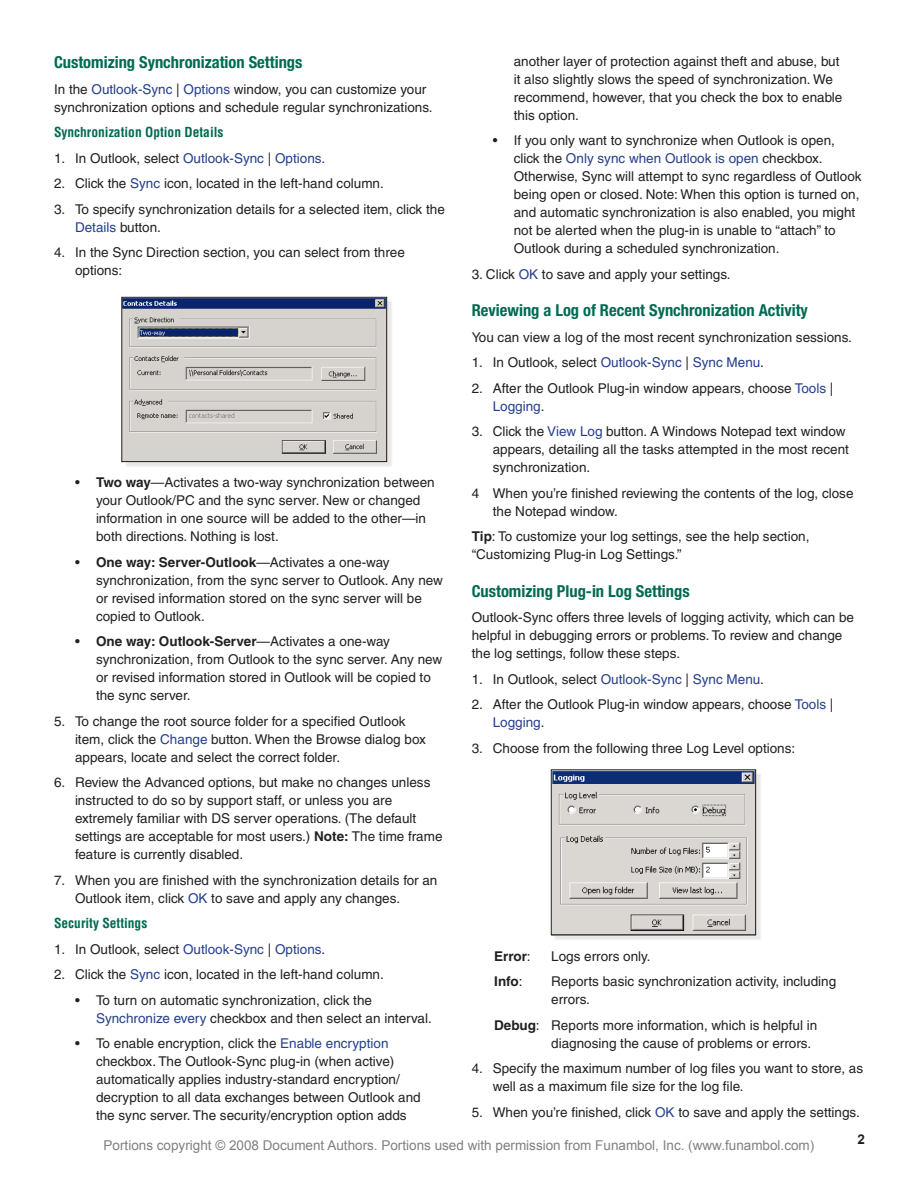
<style>
.page{position:relative;width:918px;height:1188px;background:#fff}
.page>*{position:absolute;margin:0;border:0;box-sizing:border-box;transform-origin:0 0}
.Subheads{font:700 condensed 16.5px "Helvetica Neue";color:#006a52}
.second-level_list{font:13.5px/18px "Helvetica";color:#231f20}
.List{font:13.5px/18px "Helvetica";color:#231f20}
.t1{font:13.5px "Arial";color:#808080}
.config_subheadings{font:700 condensed 13.5px "Helvetica";color:#006a52}
.second-level_list-2{font:700 13.5px "Helvetica";color:#231f20}
.t2{font:700 13.5px "Arial";color:#231f20}
.s1{color:#253f8e}
.s2{font-weight:700}
.s3{font-weight:400}
</style>
<div class="page">
<div style="left:125px;top:300px;width:274px;height:174px;background:#231f20;opacity:.1"></div>
<img style="left:124px;top:299px;width:261px;height:161px">
<div style="left:122px;top:297px;width:265px;height:165px;border:1px solid #231f20"></div>
<div style="left:554px;top:773px;width:214px;height:174px;background:#231f20;opacity:.1"></div>
<img style="left:551px;top:771px;width:205px;height:165px">
<div style="left:551px;top:769px;width:205px;height:166px;border:1px solid #231f20"></div>
<p class="Subheads" style="left:54px;top:52px;width:250px">Customizing Synchronization Settings</p>
<p class="second-level_list" style="left:54px;top:80px;width:380px">In the <span class="s1">Outlook-Sync</span> | <span class="s1">Options</span> window, you can customize your synchronization options and schedule regular synchronizations.</p>
<p class="config_subheadings" style="left:54px;top:124px;width:171px">Synchronization Option Details</p>
<p class="List" style="left:54px;top:149px;width:273px">1. In Outlook, select <span class="s1">Outlook-Sync</span> | <span class="s1">Options</span>.</p>
<p class="List" style="left:54px;top:175px;width:331px">2. Click the <span class="s1">Sync</span> icon, located in the left-hand column.</p>
<p class="List" style="left:75px;top:200px;width:371px;text-indent:-21px">3. To specify synchronization details for a selected item, click the<br><span class="s1">Details</span> button.</p>
<p class="List" style="left:75px;top:244px;width:331px;text-indent:-21px">4. In the Sync Direction section, you can select from three options:</p>
<p class="second-level_list" style="left:96px;top:474px;width:340px;text-indent:-21px">• <span class="s2">Two way</span>—Activates a two-way synchronization between your Outlook/PC and the sync server. New or changed information in one source will be added to the other—in both directions. Nothing is lost.</p>
<p class="second-level_list" style="left:96px;top:553px;width:348px;text-indent:-21px">• <span class="s2">One way: Server-Outlook</span>—Activates a one-way synchronization, from the sync server to Outlook. Any new or revised information stored on the sync server will be copied to Outlook.</p>
<p class="second-level_list" style="left:96px;top:633px;width:348px;text-indent:-21px">• <span class="s2">One way: Outlook-Server</span>—Activates a one-way synchronization, from Outlook to the sync server. Any new or revised information stored in Outlook will be copied to the sync server.</p>
<p class="List" style="left:75px;top:712px;width:352px;text-indent:-21px">5. To change the root source folder for a specified Outlook item, click the <span class="s1">Change</span> button. When the Browse dialog box appears, locate and select the correct folder.</p>
<p class="List" style="left:75px;top:774px;width:369px;text-indent:-21px">6. Review the Advanced options, but make no changes unless instructed to do so by support staff, or unless you are extremely familiar with DS server operations. (The default settings are acceptable for most users.) <span class="s2">Note:</span> The time frame feature is currently disabled.</p>
<p class="List" style="left:75px;top:871px;width:364px;text-indent:-21px">7. When you are finished with the synchronization details for an<br>Outlook item, click <span class="s1">OK</span> to save and apply any changes.</p>
<p class="config_subheadings" style="left:54px;top:915px;width:95px">Security Settings</p>
<p class="List" style="left:54px;top:940px;width:273px">1. In Outlook, select <span class="s1">Outlook-Sync</span> | <span class="s1">Options</span>.</p>
<p class="List" style="left:54px;top:966px;width:331px">2. Click the <span class="s1">Sync</span> icon, located in the left-hand column.</p>
<p class="second-level_list" style="left:96px;top:991px;width:337px;text-indent:-21px">• To turn on automatic synchronization, click the<br><span class="s1">Synchronize every</span> checkbox and then select an interval.</p>
<p class="second-level_list" style="left:96px;top:1035px;width:326px;text-indent:-21px">• To enable encryption, click the <span class="s1">Enable encryption </span>checkbox. The Outlook-Sync plug-in (when active) automatically applies industry-standard encryption/ decryption to all data exchanges between Outlook and the sync server. The security/encryption option adds</p>
<p class="second-level_list" style="left:514px;top:52px;width:330px">another layer of protection against theft and abuse, but it also slightly slows the speed of synchronization. We recommend, however, that you check the box to enable this option.</p>
<p class="second-level_list" style="left:514px;top:132px;width:349px;text-indent:-21px">• If you only want to synchronize when Outlook is open, click the <span class="s1">Only sync when Outlook is open</span> checkbox.<br>Otherwise, Sync will attempt to sync regardless of Outlook being open or closed. Note: When this option is turned on, and automatic synchronization is also enabled, you might not be alerted when the plug-in is unable to “attach” to Outlook during a scheduled synchronization.</p>
<p class="List" style="left:472px;top:265px;width:260px">3. Click <span class="s1">OK</span> to save and apply your settings.</p>
<p class="Subheads" style="left:472px;top:301px;width:338px">Reviewing a Log of Recent Synchronization Activity</p>
<p class="second-level_list" style="left:472px;top:328px;width:382px">You can view a log of the most recent synchronization sessions.</p>
<p class="List" style="left:472px;top:354px;width:294px">1. In Outlook, select <span class="s1">Outlook-Sync</span> | <span class="s1">Sync Menu</span>.</p>
<p class="List" style="left:493px;top:379px;width:342px;text-indent:-21px">2. After the Outlook Plug-in window appears, choose <span class="s1">Tools</span> |<br><span class="s1">Logging</span>.</p>
<p class="List" style="left:493px;top:423px;width:358px;text-indent:-21px">3. Click the <span class="s1">View Log</span> button. A Windows Notepad text window appears, detailing all the tasks attempted in the most recent synchronization.</p>
<p class="List" style="left:493px;top:484px;width:362px;text-indent:-21px">4 When you’re finished reviewing the contents of the log, close the Notepad window.</p>
<p class="second-level_list" style="left:472px;top:528px;width:339px"><span class="s2">Tip</span>: To customize your log settings, see the help section, “Customizing Plug-in Log Settings.”</p>
<p class="Subheads" style="left:472px;top:581px;width:219px">Customizing Plug-in Log Settings</p>
<p class="second-level_list" style="left:472px;top:609px;width:384px">Outlook-Sync offers three levels of logging activity, which can be helpful in debugging errors or problems. To review and change the log settings, follow these steps.</p>
<p class="List" style="left:472px;top:670px;width:294px">1. In Outlook, select <span class="s1">Outlook-Sync</span> | <span class="s1">Sync Menu</span>.</p>
<p class="List" style="left:493px;top:696px;width:342px;text-indent:-21px">2. After the Outlook Plug-in window appears, choose <span class="s1">Tools</span> |<br><span class="s1">Logging</span>.</p>
<p class="List" style="left:472px;top:739px;width:325px">3. Choose from the following three Log Level options:</p>
<p class="second-level_list-2" style="left:494px;top:948px;width:38px">Error<span class="s3">:</span></p>
<p class="second-level_list" style="left:551px;top:947px;width:101px">Logs errors only.</p>
<p class="second-level_list-2" style="left:494px;top:973px;width:30px">Info<span class="s3">:</span></p>
<p class="second-level_list" style="left:551px;top:972px;width:287px">Reports basic synchronization activity, including errors.</p>
<p class="second-level_list" style="left:551px;top:1016px;width:268px;text-indent:-57px"><span class="s2">Debug</span>: Reports more information, which is helpful in diagnosing the cause of problems or errors.</p>
<p class="List" style="left:493px;top:1059px;width:372px;text-indent:-21px">4. Specify the maximum number of log files you want to store, as well as a maximum file size for the log file.</p>
<p class="List" style="left:472px;top:1103px;width:390px">5. When you’re finished, click <span class="s1">OK</span> to save and apply the settings.</p>
<p class="t1" style="left:104px;top:1136px;width:712px">Portions copyright © 2008 Document Authors. Portions used with permission from Funambol, Inc. (www.funambol.com)</p>
<p class="t2" style="left:858px;top:1131px;width:9px">2</p>
</div>
